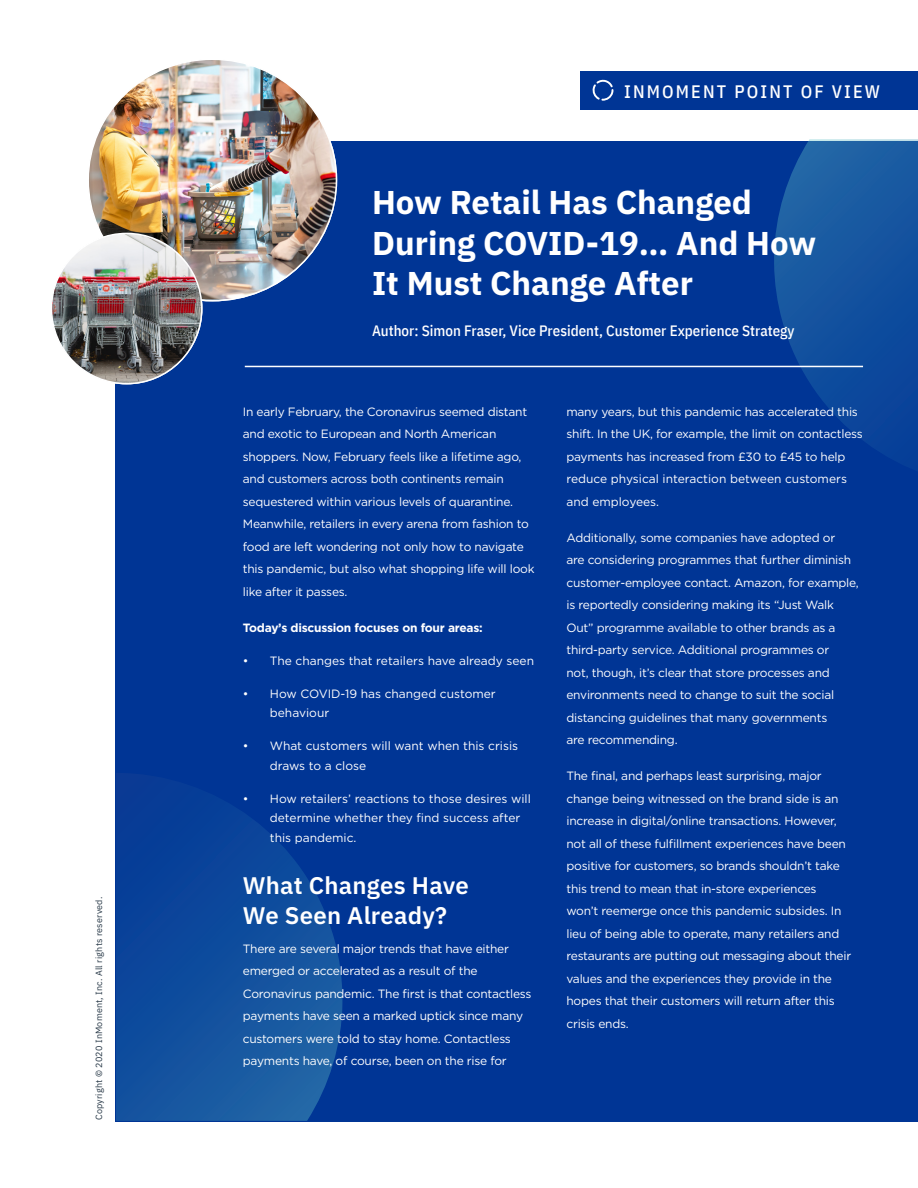
<style>
.page{position:relative;width:918px;height:1188px;background:#fff}
.page>*{position:absolute;margin:0;border:0;box-sizing:border-box;transform-origin:0 0}
.t1{font:700 33px/40.5px "IBM Plex Sans";color:#fff}
.t2{font:600 24px/30px "IBM Plex Sans";letter-spacing:.01em;color:#fff}
.t3{font:500 18px "IBM Plex Sans Cond";letter-spacing:.12em;color:#fff}
.t4{font:500 15px "IBM Plex Sans Cond";color:#fff}
.t5{font:12px/22.5px "Gotham";letter-spacing:-.02em;color:#fff}
.t6{font:12px/19.5px "Gotham";color:#fff}
.t7{font:700 12px "Gotham";letter-spacing:-.02em;color:#fff}
.t8{font:9px "IBM Plex Sans";letter-spacing:.02em;color:#263746}
</style>
<div class="page">
<div style="left:116px;top:141px;width:802px;height:980px;background:#003595"></div>
<svg style="left:116px;top:773px;width:226px;height:348px"></svg>
<svg style="left:774px;top:139px;width:144px;height:319px"></svg>
<div style="left:580px;top:71px;width:338px;height:39px;background:#003595"></div>
<svg style="left:592px;top:79px;width:21px;height:22px"></svg>
<img style="left:90px;top:62px;width:246px;height:237px">
<img style="left:52px;top:233px;width:150px;height:151px;border-radius:75px">
<hr style="left:245px;top:366px;width:618px;height:1px;background:#fff">
<p class="t8" style="left:92px;top:1120px;width:225px;rotate:-90deg">Copyright © 2020 InMoment, Inc. All rights reserved.</p>
<h3 class="t3" style="left:624px;top:77px;width:257px">INMOMENT POINT OF VIEW</h3>
<h1 class="t1" style="left:372px;top:179px;width:446px">How Retail Has Changed<br>During COVID-19… And How<br>It Must Change After</h1>
<p class="t4" style="left:372px;top:319px;width:424px">Author: Simon Fraser, Vice President, Customer Experience Strategy</p>
<p class="t5" style="left:243px;top:400px;width:293px">In early February, the Coronavirus seemed distant and exotic to European and North American shoppers. Now, February feels like a lifetime ago, and customers across both continents remain sequestered within various levels of quarantine.<br>Meanwhile, retailers in every arena from fashion to food are left wondering not only how to navigate this pandemic, but also what shopping life will look like after it passes.</p>
<p class="t7" style="left:243px;top:619px;width:241px">Today’s discussion focuses on four areas:</p>
<p class="t6" style="left:243px;top:650px;width:293px">• The changes that retailers have already seen</p>
<p class="t6" style="left:270px;top:683px;width:227px;text-indent:-27px">• How COVID-19 has changed customer behaviour</p>
<p class="t6" style="left:270px;top:736px;width:250px;text-indent:-27px">• What customers will want when this crisis draws to a close</p>
<p class="t6" style="left:270px;top:788px;width:262px;text-indent:-27px">• How retailers’ reactions to those desires will determine whether they find success after this pandemic.</p>
<h2 class="t2" style="left:243px;top:869px;width:227px">What Changes Have<br>We Seen Already?</h2>
<p class="t5" style="left:243px;top:937px;width:290px">There are several major trends that have either emerged or accelerated as a result of the Coronavirus pandemic. The first is that contactless payments have seen a marked uptick since many customers were told to stay home. Contactless payments have, of course, been on the rise for</p>
<p class="t5" style="left:566px;top:400px;width:298px">many years, but this pandemic has accelerated this shift. In the UK, for example, the limit on contactless payments has increased from £30 to £45 to help reduce physical interaction between customers and employees.</p>
<p class="t5" style="left:566px;top:526px;width:294px">Additionally, some companies have adopted or<br>are considering programmes that further diminish customer-employee contact. Amazon, for example, is reportedly considering making its “Just Walk Out” programme available to other brands as a third-party service. Additional programmes or<br>not, though, it’s clear that store processes and environments need to change to suit the social distancing guidelines that many governments<br>are recommending.</p>
<p class="t5" style="left:566px;top:764px;width:286px">The final, and perhaps least surprising, major change being witnessed on the brand side is an increase in digital/online transactions. However, not all of these fulfillment experiences have been positive for customers, so brands shouldn’t take this trend to mean that in-store experiences won’t reemerge once this pandemic subsides. In lieu of being able to operate, many retailers and restaurants are putting out messaging about their values and the experiences they provide in the hopes that their customers will return after this crisis ends.</p>
</div>
